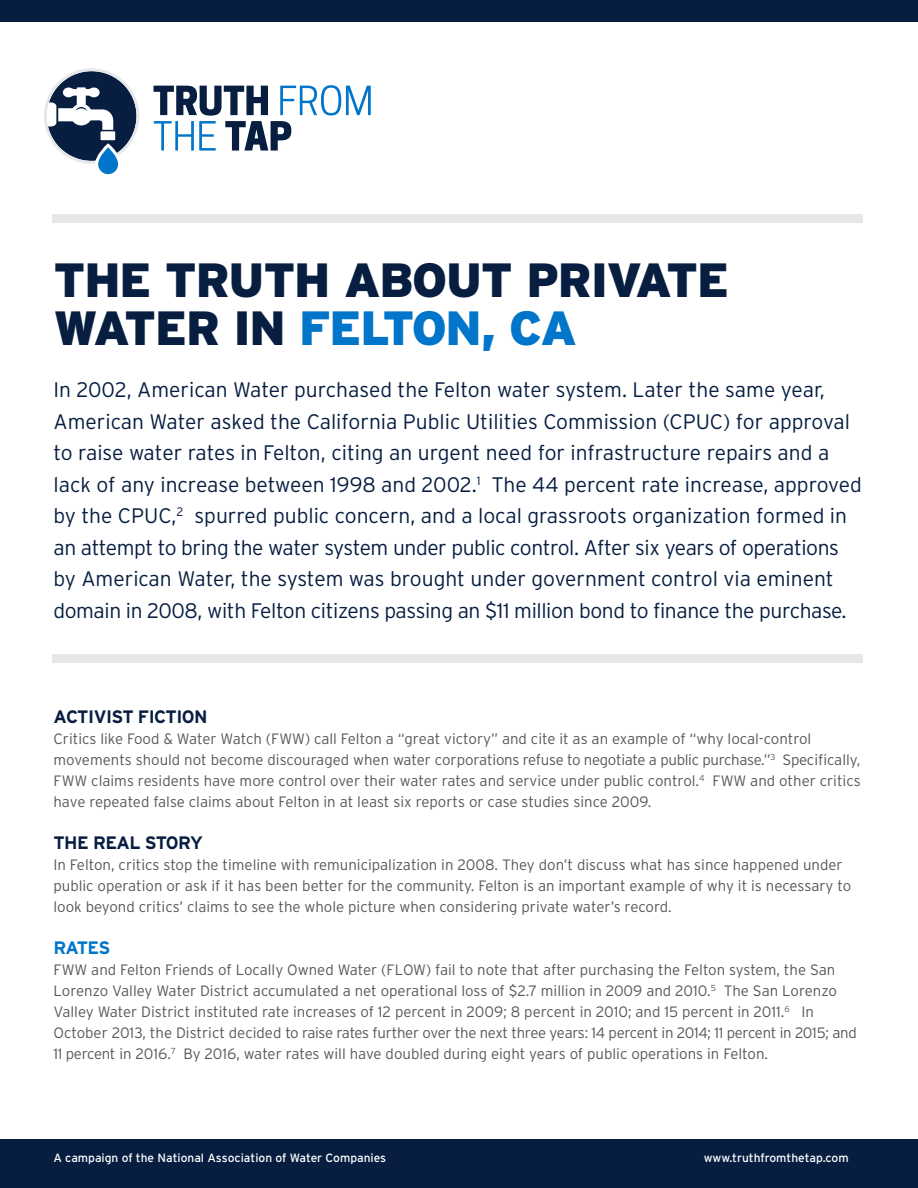
<style>
.page{position:relative;width:918px;height:1188px;background:#fff}
.page>*{position:absolute;margin:0;border:0;box-sizing:border-box;transform-origin:0 0}
.t1{font:900 48px/47.5px "Interstate";letter-spacing:-.025em;color:#071e41}
.t2{font:300 21px/31.5px "Interstate";letter-spacing:-.005em;color:#071e41}
.t3{font:700 18px "Interstate";letter-spacing:-.03em;color:#071e41}
.t4{font:700 18px "Interstate";letter-spacing:-.045em;color:#0075c9}
.t5{font:300 15px/21px "Interstate";color:#57585a}
.t6{font:12px "Interstate";color:#fff}
.s1{color:#0075c9}
</style>
<div class="page">
<svg style="left:154px;top:85px;width:217px;height:66px"></svg>
<svg style="left:44px;top:68px;width:95px;height:107px"></svg>
<div style="left:53px;top:214px;width:810px;height:9px;background:#e6e7e8"></div>
<div style="left:53px;top:654px;width:810px;height:9px;background:#e6e7e8"></div>
<div style="left:0;top:1139px;width:918px;height:49px;background:#071e41"></div>
<div style="left:0;top:0;width:918px;height:22px;background:#071e41"></div>
<h1 class="t1" style="left:53px;top:259px;width:677px">THE TRUTH ABOUT PRIVATE<br>WATER IN <span class="s1">FELTON, CA</span></h1>
<p class="t2" style="left:53px;top:375px;width:810px">In 2002, American Water purchased the Felton water system. Later the same year, American Water asked the California Public Utilities Commission (CPUC) for approval to raise water rates in Felton, citing an urgent need for infrastructure repairs and a lack of any increase between 1998 and 2002.<sup>1</sup> The 44 percent rate increase, approved by the CPUC,<sup>2</sup> spurred public concern, and a local grassroots organization formed in an attempt to bring the water system under public control. After six years of operations by American Water, the system was brought under government control via eminent domain in 2008, with Felton citizens passing an $11 million bond to finance the purchase.</p>
<p class="t3" style="left:53px;top:706px;width:156px">ACTIVIST FICTION</p>
<p class="t5" style="left:53px;top:729px;width:809px">Critics like Food &amp; Water Watch (FWW) call Felton a “great victory” and cite it as an example of “why local-control movements should not become discouraged when water corporations refuse to negotiate a public purchase.”<sup>3</sup> Specifically, FWW claims residents have more control over their water rates and service under public control.<sup>4</sup> FWW and other critics have repeated false claims about Felton in at least six reports or case studies since 2009.</p>
<p class="t3" style="left:53px;top:832px;width:151px">THE REAL STORY</p>
<p class="t5" style="left:53px;top:855px;width:799px">In Felton, critics stop the timeline with remunicipalization in 2008. They don’t discuss what has since happened under public operation or ask if it has been better for the community. Felton is an important example of why it is necessary to look beyond critics’ claims to see the whole picture when considering private water’s record.</p>
<p class="t4" style="left:53px;top:937px;width:58px">RATES</p>
<p class="t5" style="left:53px;top:960px;width:805px">FWW and Felton Friends of Locally Owned Water (FLOW) fail to note that after purchasing the Felton system, the San Lorenzo Valley Water District accumulated a net operational loss of $2.7 million in 2009 and 2010.<sup>5</sup> The San Lorenzo Valley Water District instituted rate increases of 12 percent in 2009; 8 percent in 2010; and 15 percent in 2011.<sup>6</sup> In October 2013, the District decided to raise rates further over the next three years: 14 percent in 2014; 11 percent in 2015; and 11 percent in 2016.<sup>7</sup> By 2016, water rates will have doubled during eight years of public operations in Felton.</p>
<p class="t6" style="left:53px;top:1153px;width:334px">A campaign of the National Association of Water Companies</p>
<p class="t6" style="left:704px;top:1153px;width:147px">www.truthfromthetap.com</p>
</div>
